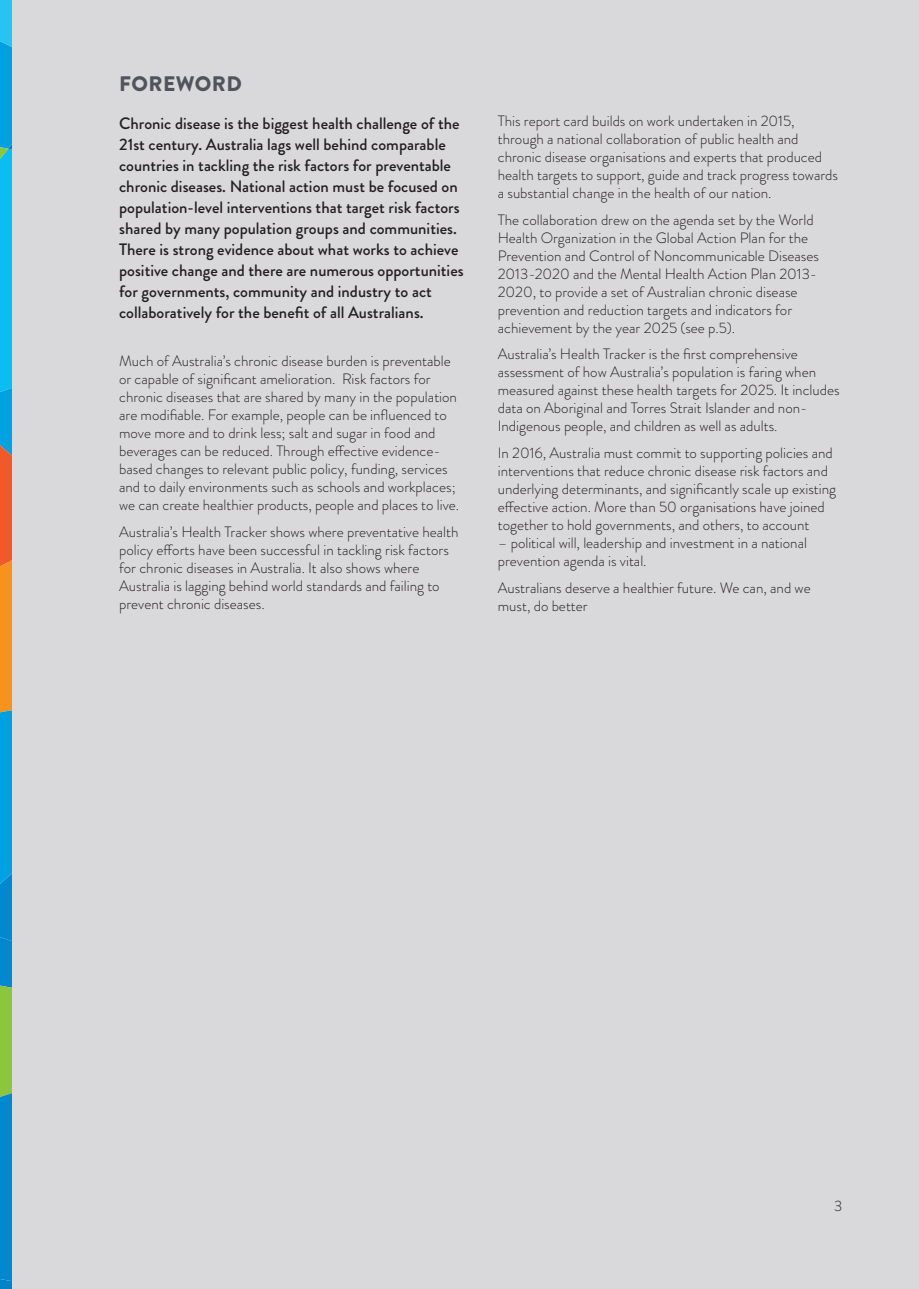
<style>
.page{position:relative;width:919px;height:1289px;background:#fff}
.page>*{position:absolute;margin:0;border:0;box-sizing:border-box;transform-origin:0 0}
.t1{font:900 21px "Brandon Grotesque";letter-spacing:.02em;color:#51545d}
.t2{font:500 16.5px/21px "Brandon Grotesque";color:#231f20}
.t3{font:300 15px/18px "Brandon Grotesque";color:#231f20}
</style>
<div class="page">
<svg style="left:0;top:0;width:13px;height:1288px;background:#4ca1af"></svg>
<div style="left:13px;top:0;width:905px;height:1288px;background:#d9d8da"></div>
<h1 class="t1" style="left:119px;top:69px;width:124px">FOREWORD</h1>
<p class="t2" style="left:119px;top:113px;width:346px">Chronic disease is the biggest health challenge of the 21st century. Australia lags well behind comparable countries in tackling the risk factors for preventable chronic diseases. National action must be focused on population-level interventions that target risk factors shared by many population groups and communities.<br>There is strong evidence about what works to achieve positive change and there are numerous opportunities for governments, community and industry to act collaboratively for the benefit of all Australians.</p>
<p class="t3" style="left:119px;top:352px;width:341px">Much of Australia’s chronic disease burden is preventable or capable of significant amelioration. Risk factors for chronic diseases that are shared by many in the population are modifiable. For example, people can be influenced to move more and to drink less; salt and sugar in food and beverages can be reduced. Through effective evidence&shy;based changes to relevant public policy, funding, services and to daily environments such as schools and workplaces; we can create healthier products, people and places to live.</p>
<p class="t3" style="left:119px;top:522px;width:341px">Australia’s Health Tracker shows where preventative health policy efforts have been successful in tackling risk factors for chronic diseases in Australia. It also shows where Australia is lagging behind world standards and failing to prevent chronic diseases.</p>
<p class="t3" style="left:497px;top:112px;width:342px">This report card builds on work undertaken in 2015, through a national collaboration of public health and chronic disease organisations and experts that produced health targets to support, guide and track progress towards a substantial change in the health of our nation.</p>
<p class="t3" style="left:497px;top:211px;width:323px">The collaboration drew on the agenda set by the World Health Organization in the Global Action Plan for the Prevention and Control of Noncommunicable Diseases 2013-2020 and the Mental Health Action Plan 2013- 2020, to provide a set of Australian chronic disease prevention and reduction targets and indicators for achievement by the year 2025 (see p.5).</p>
<p class="t3" style="left:497px;top:345px;width:343px">Australia’s Health Tracker is the first comprehensive assessment of how Australia’s population is faring when measured against these health targets for 2025. It includes data on Aboriginal and Torres Strait Islander and non-Indigenous people, and children as well as adults.</p>
<p class="t3" style="left:497px;top:444px;width:340px">In 2016, Australia must commit to supporting policies and interventions that reduce chronic disease risk factors and underlying determinants, and significantly scale up existing effective action. More than 50 organisations have joined together to hold governments, and others, to account</p>
<p class="t3" style="left:497px;top:534px;width:311px">– political will, leadership and investment in a national prevention agenda is vital.</p>
<p class="t3" style="left:497px;top:578px;width:314px">Australians deserve a healthier future. We can, and we must, do better</p>
<p class="t3" style="left:834px;top:1196px;width:10px">3</p>
</div>
